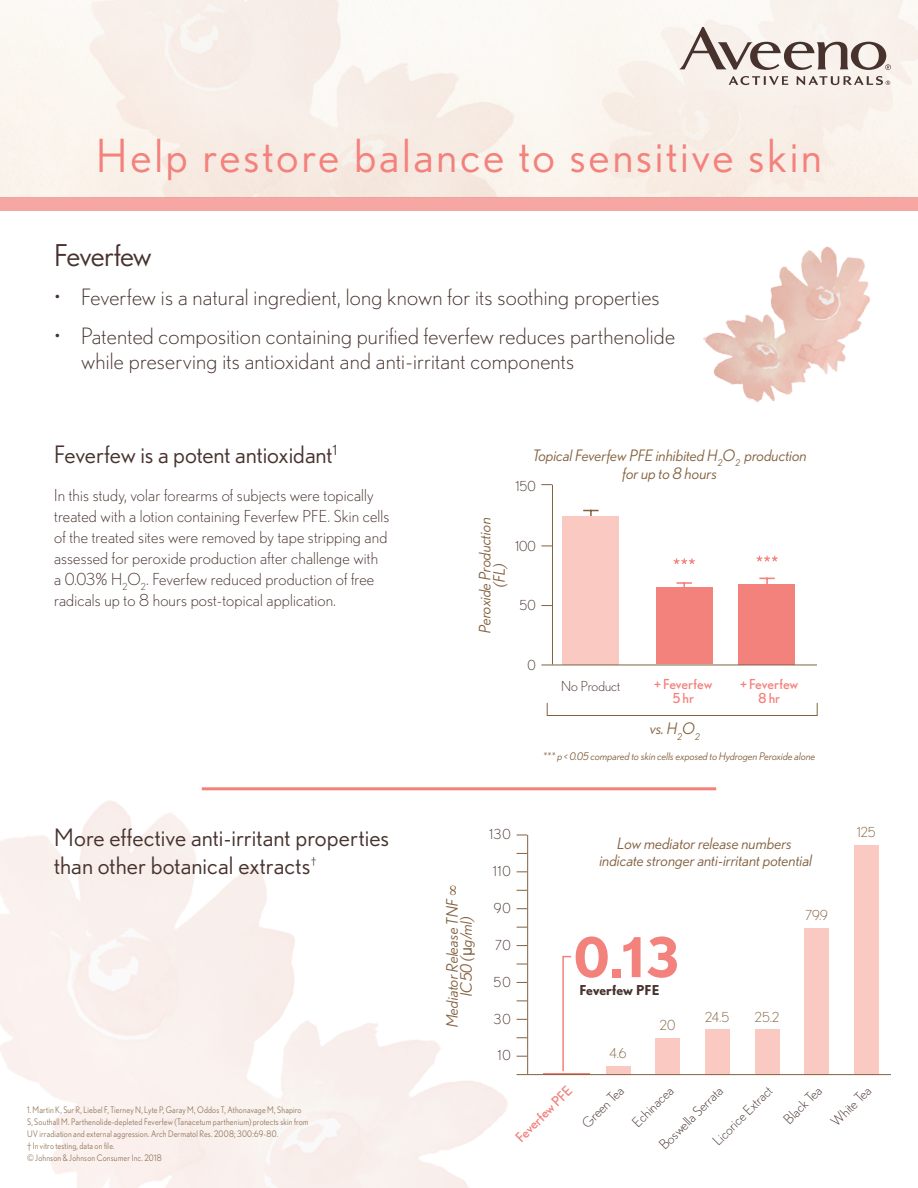
<style>
.page{position:relative;width:918px;height:1188px;background:#fff}
.page>*{position:absolute;margin:0;border:0;box-sizing:border-box;transform-origin:0 0}
.Product_Info_Bullets{font:700 54.9px "Nobel";color:#f3817c}
.t1{font:45.6px "Nobel";letter-spacing:.06em;color:#f3817c}
.t2{font:30px "Nobel";letter-spacing:-.035em;color:#47322e}
.t3{font:24px/28.5px "Nobel";color:#47322e}
.t4{font:300 22.5px/25.5px "Nobel";letter-spacing:.01em;color:#47322e}
.t5{font:300 16.5px/21px "Nobel";letter-spacing:.01em;color:#47322e}
.t6{font:italic 15.75px/18px "Nobel";color:#83613f;text-align:center}
.t7{font:300 13.8px "Nobel";color:#47322e}
.t8{font:13.8px/14.2px "Nobel";letter-spacing:-.005em;color:#f3817c;text-align:center}
.t9{font:300 13.8px "Nobel";color:#83613f}
.Product_Info_Bullets-2{font:700 13.65px "Nobel";color:#47322e}
.t10{font:italic 10.5px "Nobel";color:#83613f}
.t11{font:9.6px "Nobel";color:#47322e}
.t12{font:9px/12px "Nobel";letter-spacing:.02em;color:#94775a;scale:.9 1}
.s1{font-family:"Arial";font-style:normal}
</style>
<div class="page">
<div style="left:0;top:198px;width:918px;height:13px;background:#f6a7a3"></div>
<svg style="left:729px;top:76px;width:59px;height:9px"></svg>
<svg style="left:797px;top:76px;width:93px;height:9px"></svg>
<svg style="left:680px;top:27px;width:211px;height:43px;background:#ccc1bc"></svg>
<img style="left:703px;top:246px;width:167px;height:157px">
<hr style="left:202px;top:787px;width:514px;height:3px;background:#f3817c">
<hr style="left:527px;top:835px;width:1px;height:239px;background:#83613f">
<hr style="left:543px;top:1073px;width:47px;height:2px;background:#f3817c">
<div style="left:606px;top:1066px;width:24px;height:9px;background:#fac9c1"></div>
<div style="left:655px;top:1038px;width:25px;height:37px;background:#fac9c1"></div>
<div style="left:705px;top:1030px;width:25px;height:45px;background:#fac9c1"></div>
<div style="left:755px;top:1029px;width:24px;height:46px;background:#fac9c1"></div>
<div style="left:804px;top:928px;width:25px;height:147px;background:#fac9c1"></div>
<div style="left:854px;top:845px;width:25px;height:230px;background:#fac9c1"></div>
<hr style="left:517px;top:1074px;width:374px;height:1px;background:#83613f">
<svg style="left:562px;top:955px;width:10px;height:117px"></svg>
<hr style="left:552px;top:485px;width:1px;height:179px;background:#83613f">
<svg style="left:583px;top:510px;width:16px;height:6px"></svg>
<div style="left:563px;top:516px;width:56px;height:148px;background:#fac9c1"></div>
<svg style="left:677px;top:582px;width:15px;height:6px"></svg>
<svg style="left:674px;top:558px;width:21px;height:6px"></svg>
<div style="left:656px;top:588px;width:56px;height:76px;background:#f3817c"></div>
<svg style="left:759px;top:578px;width:16px;height:6px"></svg>
<div style="left:739px;top:584px;width:56px;height:80px;background:#f3817c"></div>
<svg style="left:756px;top:556px;width:22px;height:6px"></svg>
<hr style="left:541px;top:664px;width:276px;height:1px;background:#83613f">
<div style="left:547px;top:702px;width:271px;height:14px;border:1px solid #83613f"></div>
<p class="t1" style="left:96px;top:130px;width:727px">Help restore balance to sensitive skin</p>
<p class="t2" style="left:54px;top:238px;width:99px">Feverfew</p>
<p class="t4" style="left:54px;top:284px;width:607px">• Feverfew is a natural ingredient, long known for its soothing properties</p>
<p class="t4" style="left:81px;top:323px;width:595px;text-indent:-27px">• Patented composition containing purified feverfew reduces parthenolide while preserving its antioxidant and anti-irritant components</p>
<p class="t3" style="left:54px;top:440px;width:284px">Feverfew is a potent antioxidant<sup>1</sup></p>
<p class="t5" style="left:54px;top:484px;width:337px">In this study, volar forearms of subjects were topically treated with a lotion containing Feverfew PFE. Skin cells of the treated sites were removed by tape stripping and assessed for peroxide production after challenge with<br>a 0.03% H<sub>2</sub>O<sub>2</sub>. Feverfew reduced production of free radicals up to 8 hours post-topical application.</p>
<p class="t3" style="left:54px;top:823px;width:337px">More effective anti-irritant properties than other botanical extracts</p>
<p class="t11" style="left:311px;top:855px;width:7px">†</p>
<p class="t12" style="left:27px;top:1104px;width:314px">1. Martin K, Sur R, Liebel F, Tierney N, Lyte P, Garay M, Oddos T, Athonavage M, Shapiro S, Southall M. Parthenolide-depleted Feverfew (Tanacetum parthenium) protects skin from UV irradiation and external aggression. Arch Dermatol Res. 2008; 300:69-80.<br>† In vitro testing, data on file.<br>© Johnson &amp; Johnson Consumer Inc. 2018</p>
<p class="t6" style="left:533px;top:446px;width:275px">Topical Feverfew PFE inhibited H<sub>2</sub>O<sub>2</sub> production for up to 8 hours</p>
<p class="t7" style="left:516px;top:478px;width:21px">150</p>
<p class="t6" style="left:478px;top:633px;width:117px;line-height:14.1px;rotate:-90deg">Peroxide Production (FL)</p>
<p class="t7" style="left:515px;top:538px;width:22px">100</p>
<p class="t7" style="left:519px;top:597px;width:18px">50</p>
<p class="t7" style="left:527px;top:657px;width:10px">0</p>
<p class="t7" style="left:561px;top:678px;width:61px">No Product</p>
<p class="t8" style="left:654px;top:677px;width:60px">+ Feverfew<br>5 hr</p>
<p class="t8" style="left:740px;top:677px;width:60px">+ Feverfew<br>8 hr</p>
<p class="t6" style="left:650px;top:719px;width:51px">vs. H<sub>2</sub>O<sub>2</sub></p>
<p class="t10" style="left:543px;top:750px;width:274px">*** p &lt; 0.05 compared to skin cells exposed to Hydrogen Peroxide alone</p>
<p class="t6" style="left:445px;top:1027px;width:144px;line-height:14.2px;rotate:-90deg">Mediator Release TNF ∞<br>IC50 (<span class="s1">μ</span>g/ml)</p>
<p class="t7" style="left:489px;top:826px;width:23px">130</p>
<p class="t7" style="left:493px;top:863px;width:19px">110</p>
<p class="t7" style="left:494px;top:900px;width:19px">90</p>
<p class="t7" style="left:495px;top:937px;width:17px">70</p>
<p class="t7" style="left:494px;top:974px;width:19px">50</p>
<p class="t7" style="left:494px;top:1011px;width:18px">30</p>
<p class="t7" style="left:498px;top:1048px;width:14px">10</p>
<p class="t6" style="left:600px;top:835px;width:214px;line-height:16.5px">Low mediator release numbers indicate stronger anti-irritant potential</p>
<p class="Product_Info_Bullets" style="left:574px;top:925px;width:107px">0.13</p>
<p class="Product_Info_Bullets-2" style="left:580px;top:982px;width:81px">Feverfew PFE</p>
<p class="t9" style="left:609px;top:1046px;width:19px">4.6</p>
<p class="t9" style="left:660px;top:1018px;width:17px">20</p>
<p class="t9" style="left:805px;top:907px;width:24px">79.9</p>
<p class="t9" style="left:705px;top:1009px;width:26px">24.5</p>
<p class="t9" style="left:755px;top:1009px;width:26px">25.2</p>
<p class="t9" style="left:857px;top:824px;width:20px">125</p>
<p class="t8" style="left:513px;top:1135px;width:75px;rotate:-45deg">Feverfew PFE</p>
<p class="t7" style="left:579px;top:1120px;width:54px;rotate:-45deg">Green Tea</p>
<p class="t7" style="left:629px;top:1119px;width:53px;rotate:-45deg">Echinacea</p>
<p class="t7" style="left:710px;top:1137px;width:79px;rotate:-45deg">Licorice Extract</p>
<p class="t7" style="left:780px;top:1116px;width:49px;rotate:-45deg">Black Tea</p>
<p class="t7" style="left:828px;top:1118px;width:52px;rotate:-45deg">White Tea</p>
<p class="t7" style="left:656px;top:1141px;width:85px;rotate:-45deg">Boswella Serrata</p>
</div>
